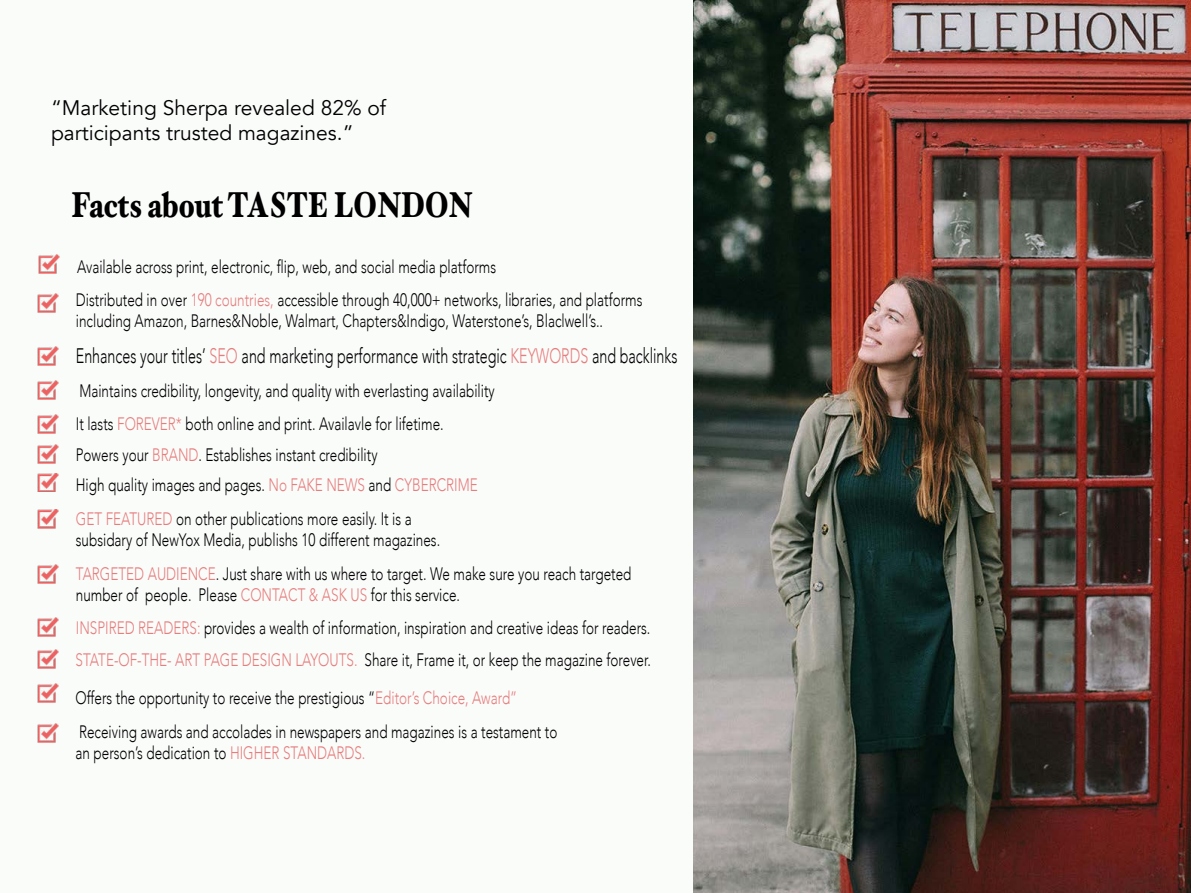
<style>
.page{position:relative;width:1191px;height:893px;background:#fff}
.page>*{position:absolute;margin:0;border:0;box-sizing:border-box;transform-origin:0 0}
.t1{font:900 36px "Hoefler Text";color:#000;scale:.75 1}
.t2{font:300 21px "Avenir";color:#000;scale:.68 1}
.t3{font:21px/25.2px "Avenir";color:#000}
.t4{font:300 18px/21px "Avenir";color:#000;scale:.75 1}
.s1{color:#e77d7d}
</style>
<div class="page">
<div style="left:0;top:0;width:694px;height:893px;background:#fafcfa"></div>
<img style="left:39px;top:254px;width:21px;height:19px">
<img style="left:38px;top:294px;width:20px;height:18px">
<img style="left:38px;top:346px;width:20px;height:19px">
<img style="left:38px;top:381px;width:20px;height:18px">
<img style="left:38px;top:415px;width:20px;height:18px">
<img style="left:38px;top:445px;width:20px;height:19px">
<img style="left:38px;top:473px;width:20px;height:19px">
<img style="left:38px;top:509px;width:20px;height:19px">
<img style="left:38px;top:564px;width:20px;height:19px">
<img style="left:38px;top:617px;width:20px;height:19px">
<img style="left:38px;top:684px;width:20px;height:19px">
<img style="left:38px;top:650px;width:20px;height:19px">
<img style="left:38px;top:723px;width:20px;height:19px">
<img style="left:693px;top:0;width:498px;height:893px">
<p class="t3" style="left:51px;top:96px;width:336px">“Marketing Sherpa revealed 82% of participants trusted magazines.”</p>
<h1 class="t1" style="left:71px;top:183px;width:536px">Facts about TASTE LONDON</h1>
<p class="t4" style="left:76px;top:250px;width:757px;line-height:33.3px">Available across print, electronic, flip, web, and social media platforms<br>Distributed in over <span class="s1">190 countries,</span> accessible through 40,000+ networks, libraries, and platforms</p>
<p class="t4" style="left:76px;top:311px;width:704px">including Amazon, Barnes&amp;Noble, Walmart, Chapters&amp;Indigo, Waterstone’s, Blaclwell’s..</p>
<p class="t2" style="left:76px;top:344px;width:886px">Enhances your titles’ <span class="s1">SEO</span> and marketing performance with strategic <span class="s1">KEYWORDS</span> and backlinks</p>
<p class="t4" style="left:76px;top:374px;width:560px;line-height:33.6px">Maintains credibility, longevity, and quality with everlasting availability<br>It lasts <span class="s1">FOREVER*</span> both online and print. Availavle for lifetime.</p>
<p class="t4" style="left:76px;top:440px;width:537px;line-height:29.7px">Powers your <span class="s1">BRAND</span>. Establishes instant credibility<br>High quality images and pages. <span class="s1">No FAKE NEWS</span> and <span class="s1">CYBERCRIME</span></p>
<p class="t4" style="left:76px;top:508px;width:487px"><span class="s1">GET FEATURED</span> on other publications more easily. It is a subsidary of NewYox Media, publishs 10 different magazines.</p>
<p class="t4" style="left:76px;top:563px;width:742px"><span class="s1">TARGETED AUDIENCE</span>. Just share with us where to target. We make sure you reach targeted number of people. Please <span class="s1">CONTACT &amp; ASK US</span> for this service.</p>
<p class="t4" style="left:76px;top:617px;width:767px"><span class="s1">INSPIRED READERS:</span> provides a wealth of information, inspiration and creative ideas for readers.</p>
<p class="t4" style="left:76px;top:650px;width:768px"><span class="s1">STATE-OF-THE- ART PAGE DESIGN LAYOUTS.</span> Share it, Frame it, or keep the magazine forever.</p>
<p class="t4" style="left:76px;top:681px;width:644px;line-height:33.9px">Offers the opportunity to receive the prestigious “<span class="s1">Editor’s Choice, Award”<br></span>Receiving awards and accolades in newspapers and magazines is a testament to</p>
<p class="t4" style="left:76px;top:742px;width:388px">an person’s dedication to <span class="s1">HIGHER STANDARDS.</span></p>
</div>
